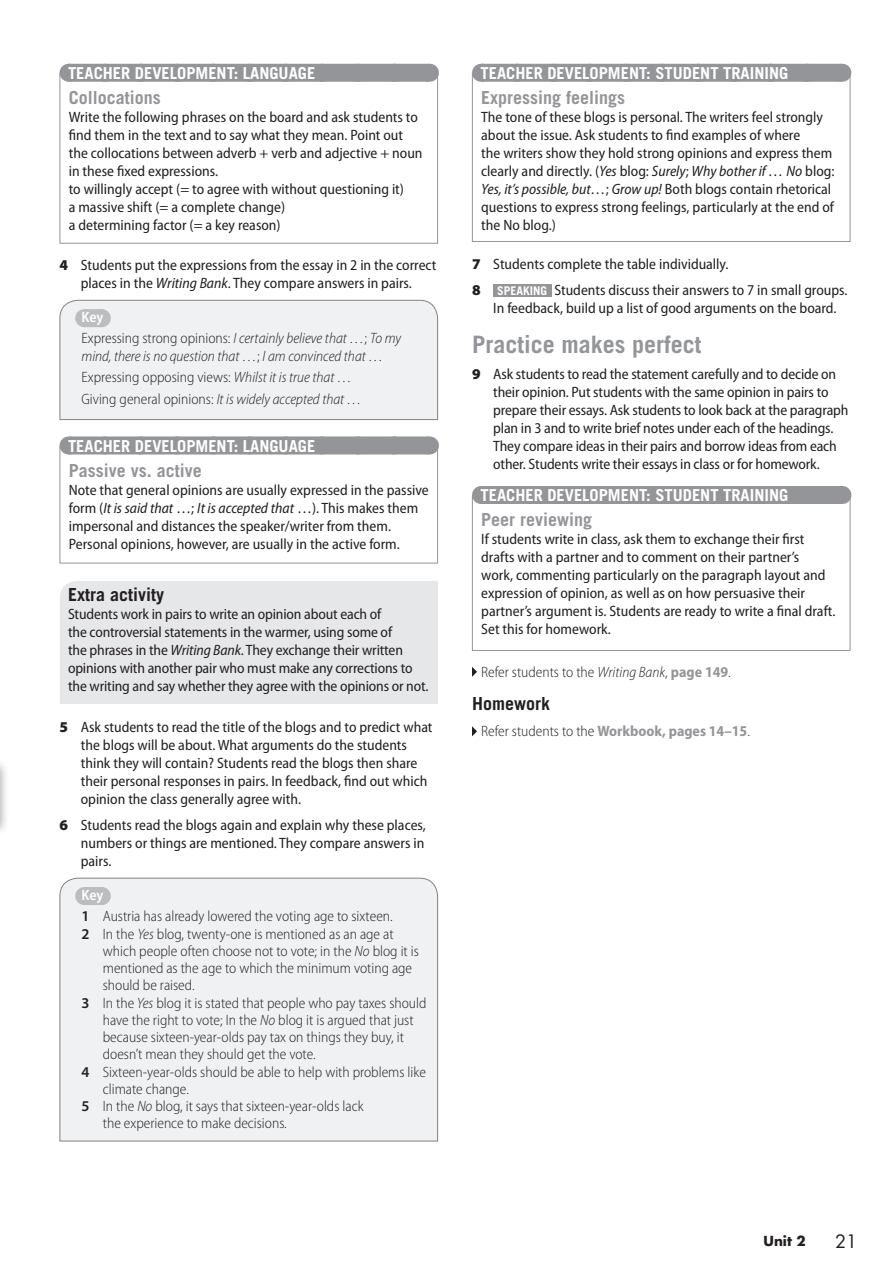
<style>
.page{position:relative;width:893px;height:1263px;background:#fff}
.page>*{position:absolute;margin:0;border:0;box-sizing:border-box;transform-origin:0 0}
.t1{font:700 24px "Trade Gothic LT Std";color:#939598}
.t2{font:700 18px "Trade Gothic LT Std";color:#939598}
.t3{font:700 18px "Trade Gothic LT Std";color:#231f20}
.t4{font:18px "Futura Std";color:#231f20}
.t5{font:700 16.5px "Trade Gothic LT Std";color:#fff}
.t6{font:semi-condensed 15px/18px "Myriad Pro";color:#231f20}
.t7{font:300 semi-condensed 15px/21.5px "Myriad Pro";color:#231f20}
.t8{font:italic 300 semi-condensed 15px/21.5px "Myriad Pro";color:#231f20}
.t9{font:700 13.5px "Futura Std";color:#231f20}
.s1{font-weight:900;font-stretch:normal}
.s2{font-style:italic}
.s3{font-weight:600;color:#fff}
.s4{font-style:normal}
.s5{font-weight:600;font-stretch:normal}
.s6{font-family:"Trade Gothic LT Std";font-weight:700;font-stretch:normal;font-size:12px;color:#fff}
.s7{font-weight:700;color:#939598}
</style>
<div class="page">
<div style="left:60px;top:73px;width:378px;height:171px;border:1px solid #939598"></div>
<div style="left:69px;top:64px;width:360px;height:18px;background:#939598"></div>
<svg style="left:106px;top:81px;width:305px;height:1px"></svg>
<svg style="left:429px;top:64px;width:1px;height:18px"></svg>
<div style="left:59px;top:299px;width:379px;height:121px;background:#f0f1f2"></div>
<div style="left:69px;top:436px;width:360px;height:18px;background:#939598"></div>
<svg style="left:105px;top:436px;width:306px;height:1px"></svg>
<svg style="left:429px;top:436px;width:1px;height:18px"></svg>
<div style="left:60px;top:581px;width:378px;height:123px;background:#e6e7e9"></div>
<div style="left:59px;top:877px;width:379px;height:265px;background:#f0f1f2"></div>
<div style="left:472px;top:73px;width:378px;height:169px;border:1px solid #939598"></div>
<div style="left:481px;top:64px;width:360px;height:18px;background:#939598"></div>
<svg style="left:518px;top:81px;width:305px;height:1px"></svg>
<svg style="left:841px;top:64px;width:1px;height:18px"></svg>
<div style="left:493px;top:284px;width:58px;height:13px;background:#939598"></div>
<div style="left:472px;top:495px;width:378px;height:156px;border:1px solid #939598"></div>
<div style="left:481px;top:486px;width:360px;height:18px;background:#939598"></div>
<svg style="left:841px;top:486px;width:1px;height:18px"></svg>
<svg style="left:472px;top:667px;width:5px;height:10px"></svg>
<svg style="left:472px;top:726px;width:5px;height:10px"></svg>
<div style="left:0;top:758px;width:9px;height:78px;background:#231f20;opacity:.4"></div>
<svg style="left:0;top:763px;width:1px;height:59px"></svg>
<p class="t5" style="left:68px;top:63px;width:249px">TEACHER DEVELOPMENT: LANGUAGE</p>
<p class="t2" style="left:69px;top:86px;width:94px">COLLOCATIONS</p>
<p class="t6" style="left:69px;top:108px;width:355px">Write the following phrases on the board and ask students to find them in the text and to say what they mean. Point out the collocations between adverb + verb and adjective + noun in these fixed expressions.<br>to willingly accept (= to agree with without questioning it)<br>a massive shift (= a complete change)<br>a determining factor (= a key reason)</p>
<p class="t6" style="left:60px;top:256px;width:378px;text-align:center"><span class="s1">4</span> Students put the expressions from the essay in 2 in the correct places in the <span class="s2">Writing Bank</span>. They compare answers in pairs.</p>
<p class="t7" style="left:82px;top:306px;width:321px"><span class="s3">Key<br></span>Expressing strong opinions: <span class="s2">I certainly believe that …</span>; <span class="s2">To my</span></p>
<p class="t8" style="left:82px;top:345px;width:303px">mind, there is no question that …<span class="s4">;</span> I am convinced that …<br><span class="s4">Expressing opposing views:</span> Whilst it is true that …<br><span class="s4">Giving general opinions:</span> It is widely accepted that …</p>
<p class="t5" style="left:68px;top:436px;width:249px">TEACHER DEVELOPMENT: LANGUAGE</p>
<p class="t2" style="left:69px;top:459px;width:134px">PASSIVE VS. ACTIVE</p>
<p class="t6" style="left:69px;top:480px;width:361px">Note that general opinions are usually expressed in the passive form (<span class="s2">It is said that</span> …; <span class="s2">It is accepted that</span> …). This makes them impersonal and distances the speaker/writer from them.<br>Personal opinions, however, are usually in the active form.</p>
<p class="t3" style="left:68px;top:583px;width:97px">EXTRA ACTIVITY</p>
<p class="t6" style="left:68px;top:605px;width:362px">Students work in pairs to write an opinion about each of<br>the controversial statements in the warmer, using some of<br>the phrases in the <span class="s2">Writing Bank</span>. They exchange their written opinions with another pair who must make any corrections to the writing and say whether they agree with the opinions or not.</p>
<p class="t6" style="left:81px;top:717px;width:353px;text-indent:-21px"><span class="s1">5</span> Ask students to read the title of the blogs and to predict what the blogs will be about. What arguments do the students think they will contain? Students read the blogs then share their personal responses in pairs. In feedback, find out which opinion the class generally agree with.</p>
<p class="t6" style="left:81px;top:816px;width:347px;text-align:justify;text-indent:-21px"><span class="s1">6</span> Students read the blogs again and explain why these places, numbers or things are mentioned. They compare answers in pairs.</p>
<p class="t7" style="left:82px;top:884px;width:313px"><span class="s3">Key<br></span><span class="s5">1</span> Austria has already lowered the voting age to sixteen.</p>
<p class="t7" style="left:82px;top:923px;width:314px"><span class="s5">2</span> In the <span class="s2">Yes</span> blog, twenty-one is mentioned as an age at</p>
<p class="t7" style="left:103px;top:940px;width:318px">which people often choose not to vote; in the <span class="s2">No</span> blog it is</p>
<p class="t7" style="left:103px;top:957px;width:311px">mentioned as the age to which the minimum voting age</p>
<p class="t7" style="left:103px;top:974px;width:93px">should be raised.</p>
<p class="t7" style="left:82px;top:992px;width:346px"><span class="s5">3</span> In the <span class="s2">Yes</span> blog it is stated that people who pay taxes should</p>
<p class="t7" style="left:103px;top:1009px;width:312px">have the right to vote; In the <span class="s2">No</span> blog it is argued that just</p>
<p class="t7" style="left:103px;top:1026px;width:303px">because sixteen-year-olds pay tax on things they buy, it</p>
<p class="t7" style="left:103px;top:1043px;width:214px">doesn’t mean they should get the vote.</p>
<p class="t7" style="left:82px;top:1061px;width:346px"><span class="s5">4</span> Sixteen-year-olds should be able to help with problems like</p>
<p class="t7" style="left:103px;top:1078px;width:88px">climate change.</p>
<p class="t7" style="left:82px;top:1095px;width:283px"><span class="s5">5</span> In the <span class="s2">No</span> blog, it says that sixteen-year-olds lack</p>
<p class="t7" style="left:103px;top:1112px;width:186px">the experience to make decisions.</p>
<p class="t5" style="left:480px;top:63px;width:308px">TEACHER DEVELOPMENT: STUDENT TRAINING</p>
<p class="t2" style="left:481px;top:86px;width:145px">EXPRESSING FEELINGS</p>
<p class="t6" style="left:481px;top:108px;width:355px">The tone of these blogs is personal. The writers feel strongly about the issue. Ask students to find examples of where<br>the writers show they hold strong opinions and express them clearly and directly. (<span class="s2">Yes</span> blog: <span class="s2">Surely</span>; <span class="s2">Why bother if … No</span> blog:<br><span class="s2">Yes, it’s possible, but…</span>; <span class="s2">Grow up!</span> Both blogs contain rhetorical questions to express strong feelings, particularly at the end of the No blog.)</p>
<p class="t6" style="left:472px;top:250px;width:377px;line-height:26.5px"><span class="s1">7</span> Students complete the table individually.<br><span class="s1">8</span> <span class="s6">SPEAKING</span> Students discuss their answers to 7 in small groups.</p>
<p class="t6" style="left:493px;top:299px;width:345px">In feedback, build up a list of good arguments on the board.</p>
<h1 class="t1" style="left:472px;top:330px;width:231px">PRACTICE MAKES PERFECT</h1>
<p class="t6" style="left:493px;top:365px;width:357px;text-indent:-21px"><span class="s1">9</span> Ask students to read the statement carefully and to decide on their opinion. Put students with the same opinion in pairs to prepare their essays. Ask students to look back at the paragraph plan in 3 and to write brief notes under each of the headings.<br>They compare ideas in their pairs and borrow ideas from each other. Students write their essays in class or for homework.</p>
<p class="t2" style="left:481px;top:509px;width:113px">PEER REVIEWING</p>
<p class="t6" style="left:481px;top:530px;width:356px">If students write in class, ask them to exchange their first drafts with a partner and to comment on their partner’s<br>work, commenting particularly on the paragraph layout and expression of opinion, as well as on how persuasive their partner’s argument is. Students are ready to write a final draft.<br>Set this for homework.</p>
<p class="t5" style="left:480px;top:485px;width:308px">TEACHER DEVELOPMENT: STUDENT TRAINING</p>
<p class="t7" style="left:481px;top:661px;width:251px">Refer students to the <span class="s2">Writing Bank</span>, <span class="s7">page 149</span>.</p>
<p class="t3" style="left:472px;top:692px;width:79px">HOMEWORK</p>
<p class="t7" style="left:481px;top:720px;width:270px">Refer students to the <span class="s7">Workbook, pages 14–15</span>.</p>
<p class="t9" style="left:763px;top:1232px;width:44px">Unit 2</p>
<p class="t4" style="left:835px;top:1230px;width:24px">21</p>
</div>
